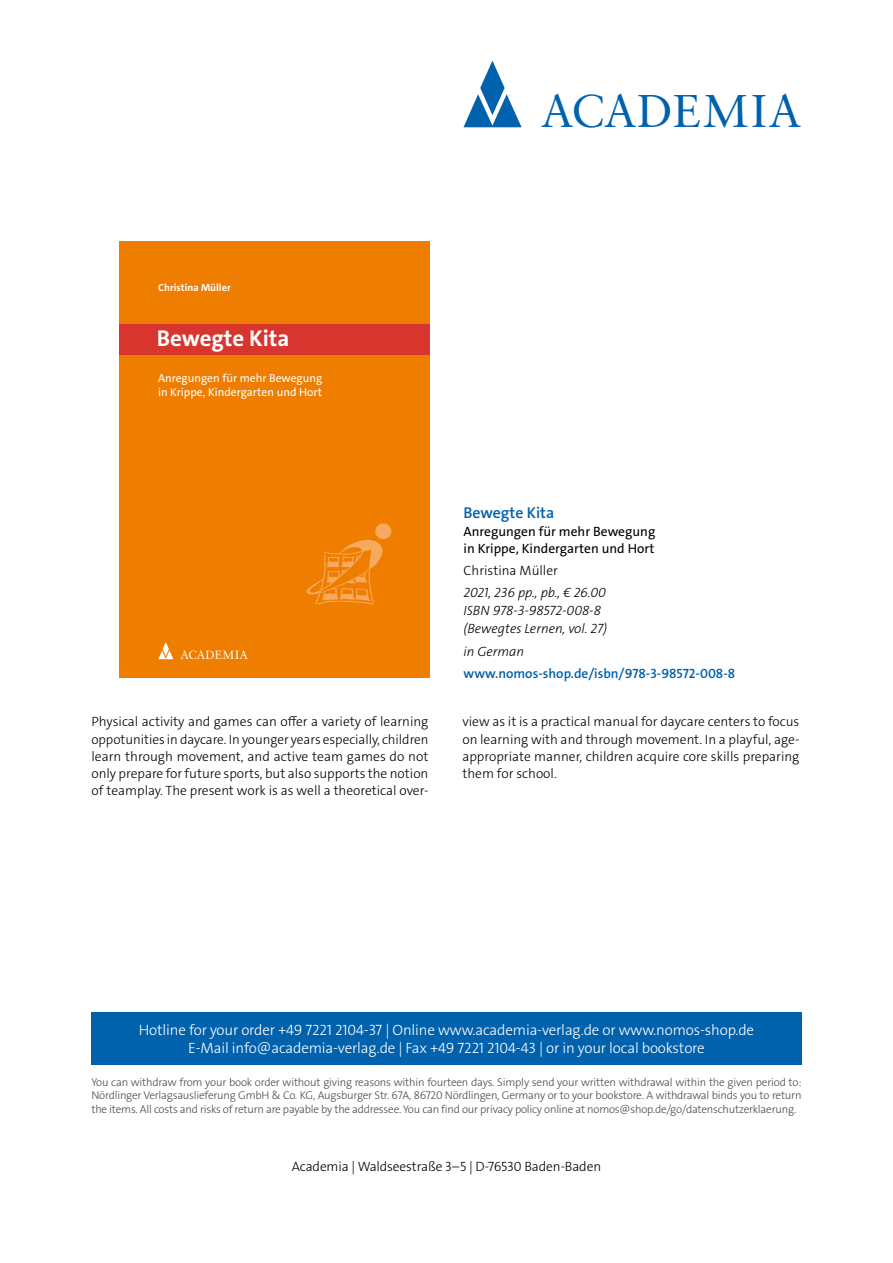
<style>
.page{position:relative;width:893px;height:1263px;background:#fff}
.page>*{position:absolute;margin:0;border:0;box-sizing:border-box;transform-origin:0 0}
.t1{font:45.9px "Sabon LT Std";letter-spacing:.01em;color:#0061ad}
.t2{font:700 22.95px "The Sans C5";color:#fff}
.t3{font:600 15.75px "The Sans Os F";color:#0061ad}
.t4{font:300 15px/18px "The Sans Os F";letter-spacing:-.01em;color:#fff;text-align:center}
.t5{font:300 13.5px/17.2px "The Sans C5";color:#000;text-align:justify}
.t6{font:italic 300 13.5px/18px "The Sans Os F";color:#000}
.t7{font:300 13.5px "The Sans Os F";letter-spacing:-.01em;color:#000}
.t8{font:13.5px/17.2px "The Sans Os F";color:#000}
.t9{font:600 13.5px "The Sans Os F";color:#0061ad}
.t10{font:11.85px "Sabon LT Std";letter-spacing:.01em;color:#fff}
.t11{font:11.55px/14.1px "The Sans C5";color:#fff}
.t12{font:300 11.25px/13.5px "The Sans Os F";letter-spacing:-.02em;color:#4a4a49;text-align:justify}
.t13{font:700 10.35px "The Sans C5";color:#fff}
</style>
<div class="page">
<div style="left:91px;top:1012px;width:710px;height:52px;background:#0061ad"></div>
<svg style="left:463px;top:61px;width:59px;height:66px"></svg>
<div style="left:119px;top:242px;width:310px;height:436px;background:#ef7d00"></div>
<div style="left:119px;top:324px;width:310px;height:30px;background:#d7352d"></div>
<svg style="left:158px;top:642px;width:15px;height:17px"></svg>
<img style="left:306px;top:523px;width:85px;height:82px">
<p class="t13" style="left:158px;top:280px;width:74px">Christina Müller</p>
<h2 class="t2" style="left:157px;top:323px;width:134px">Bewegte Kita</h2>
<p class="t11" style="left:158px;top:371px;width:166px">Anregungen für mehr Bewegung in Krippe, Kindergarten und Hort</p>
<p class="t10" style="left:181px;top:648px;width:69px">ACADEMIA</p>
<h1 class="t1" style="left:541px;top:84px;width:262px">ACADEMIA</h1>
<p class="t3" style="left:463px;top:503px;width:92px">Bewegte Kita</p>
<p class="t8" style="left:463px;top:522px;width:193px">Anregungen für mehr Bewegung in Krippe, Kindergarten und Hort</p>
<p class="t7" style="left:463px;top:562px;width:96px">Christina Müller</p>
<p class="t6" style="left:463px;top:584px;width:145px">2021, 236 pp., pb., € 26.00<br>ISBN 978-3-98572-008-8 (Bewegtes Lernen, vol. 27)</p>
<p class="t6" style="left:463px;top:642px;width:62px">in German</p>
<p class="t9" style="left:463px;top:664px;width:273px">www.nomos-shop.de/isbn/978-3-98572-008-8</p>
<p class="t5" style="left:91px;top:713px;width:339px">Physical activity and games can offer a variety of learning oppotunities in daycare. In younger years especially, children learn through movement, and active team games do not only prepare for future sports, but also supports the notion of teamplay. The present work is as well a theoretical over-</p>
<p class="t5" style="left:462px;top:713px;width:338px">view as it is a practical manual for daycare centers to focus on learning with and through movement. In a playful, age&shy;appropriate manner, children acquire core skills preparing them for school.</p>
<p class="t4" style="left:139px;top:1021px;width:617px">Hotline for your order +49 7221 2104-37 | Online www.academia-verlag.de or www.nomos-shop.de<br>E-Mail info@academia-verlag.de | Fax +49 7221 2104-43 | or in your local bookstore</p>
<p class="t12" style="left:91px;top:1075px;width:712px">You can withdraw from your book order without giving reasons within fourteen days. Simply send your written withdrawal within the given period to:<br>Nördlinger Verlagsauslieferung GmbH &amp; Co. KG, Augsburger Str. 67A, 86720 Nördlingen, Germany or to your bookstore. A withdrawal binds you to return the items. All costs and risks of return are payable by the addressee. You can find our privacy policy online at nomos@shop.de/go/datenschutzerklaerung.</p>
<p class="t7" style="left:292px;top:1157px;width:311px">Academia | Waldseestraße 3–5 | D-76530 Baden-Baden</p>
</div>
